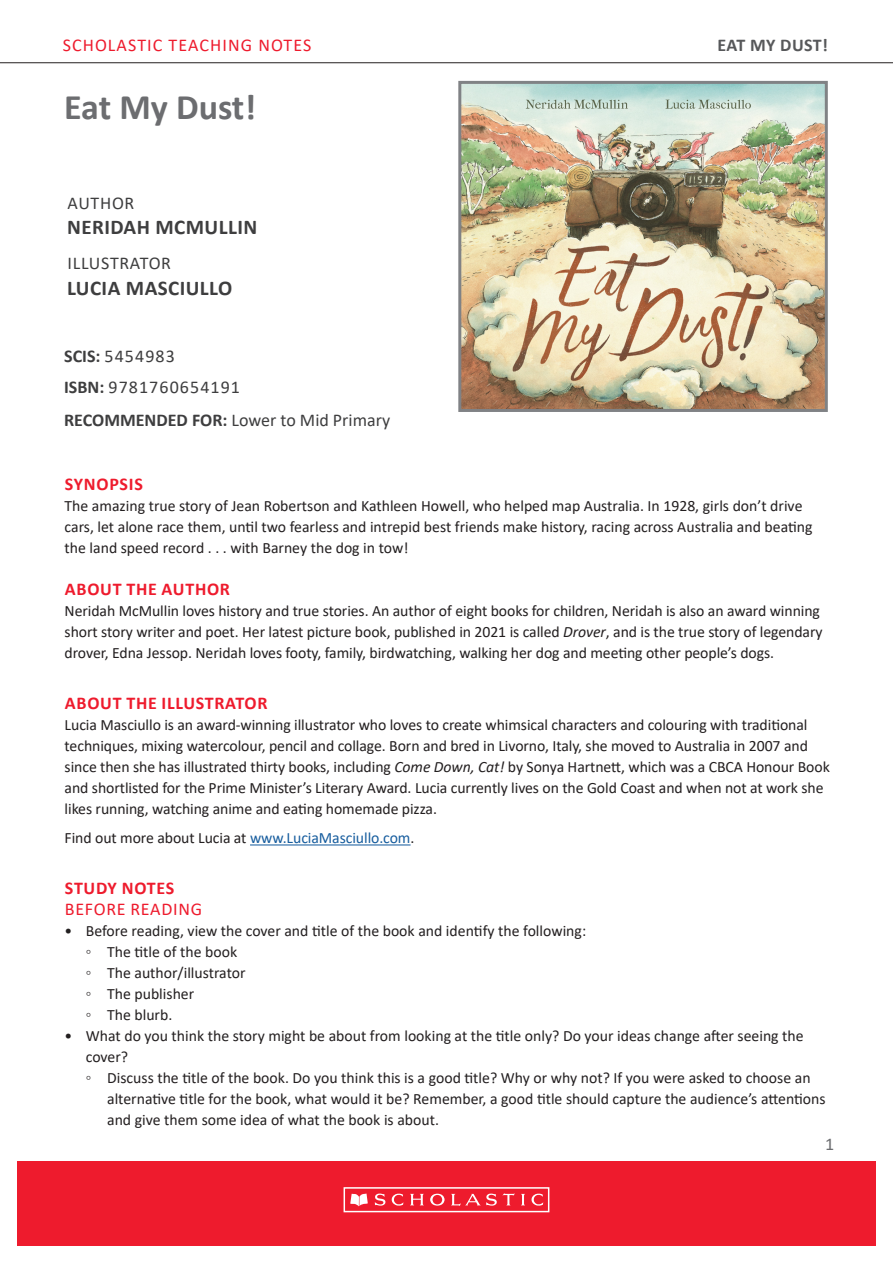
<style>
.page{position:relative;width:893px;height:1263px;background:#fff}
.page>*{position:absolute;margin:0;border:0;box-sizing:border-box;transform-origin:0 0}
.t1{font:700 36px "Calibri";letter-spacing:-.005em;color:#6c6d70}
.t2{font:700 21px "Calibri";letter-spacing:.02em;color:#3e3e3f}
.SUB_HEAD_2{font:18px "Calibri";letter-spacing:.055em;color:#ee1b2d}
.Body_Copy__no_space{font:700 18px "Calibri";letter-spacing:.04em;color:#ee1b2d}
.t3{font:18px "Calibri";color:#3e3e3f}
.t4{font:18px "Calibri";letter-spacing:.06em;color:#3e3e3f}
.SUB_HEAD_1{font:700 18px "Calibri";letter-spacing:.04em;color:#ee1b2d}
.t5{font:18px "Calibri";letter-spacing:.04em;color:#3e3e3f}
.t6{font:700 18px "Calibri";letter-spacing:.015em;color:#57585a}
.t7{font:18px "Calibri";color:#6c6d70}
.Body_Copy__Para_spac{font:15.75px/21px "Calibri";letter-spacing:-.005em;color:#231f20}
.Body_Copy__no_space-2{font:15.75px/21px "Calibri";color:#231f20}
.s1{font-weight:700}
.s2{font-style:italic}
.s3{color:#175d9e}
</style>
<div class="page">
<hr style="left:0;top:62px;width:893px;height:1px;background:#231f20">
<div style="left:17px;top:1161px;width:859px;height:85px;background:#ee1b2d"></div>
<div style="left:344px;top:1187px;width:205px;height:25px;border:2px solid #fff"></div>
<svg style="left:350px;top:1193px;width:18px;height:13px"></svg>
<svg style="left:375px;top:1193px;width:28px;height:13px"></svg>
<svg style="left:410px;top:1194px;width:14px;height:11px"></svg>
<svg style="left:521px;top:1194px;width:4px;height:11px"></svg>
<svg style="left:531px;top:1193px;width:12px;height:13px"></svg>
<svg style="left:430px;top:1194px;width:15px;height:11px"></svg>
<svg style="left:451px;top:1193px;width:64px;height:13px"></svg>
<img style="left:462px;top:85px;width:362px;height:323px">
<div style="left:458px;top:81px;width:370px;height:331px;border:3px solid #808285"></div>
<hr style="left:250px;top:844px;width:161px;height:1px;background:#175d9e">
<p class="SUB_HEAD_2" style="left:63px;top:32px;width:250px">SCHOLASTIC TEACHING NOTES</p>
<p class="t6" style="left:718px;top:32px;width:112px">EAT MY DUST!</p>
<p class="t1" style="left:64px;top:82px;width:193px">Eat My Dust!</p>
<p class="t5" style="left:68px;top:190px;width:68px">AUTHOR</p>
<p class="t2" style="left:67px;top:212px;width:192px">NERIDAH MCMULLIN</p>
<p class="t5" style="left:68px;top:251px;width:105px">ILLUSTRATOR</p>
<p class="t2" style="left:67px;top:273px;width:167px">LUCIA MASCIULLO</p>
<p class="t4" style="left:64px;top:344px;width:112px"><span class="s1">SCIS:</span> 5454983</p>
<p class="t4" style="left:64px;top:374px;width:177px"><span class="s1">ISBN:</span> 9781760654191</p>
<p class="t3" style="left:64px;top:407px;width:328px"><span class="s1">RECOMMENDED FOR:</span> Lower to Mid Primary</p>
<p class="SUB_HEAD_1" style="left:65px;top:471px;width:79px">SYNOPSIS</p>
<p class="Body_Copy__no_space-2" style="left:65px;top:495px;width:749px">The amazing true story of Jean Robertson and Kathleen Howell, who helped map Australia. In 1928, girls don’t drive cars, let alone race them, until two fearless and intrepid best friends make history, racing across Australia and beating the land speed record . . . with Barney the dog in tow!</p>
<p class="Body_Copy__no_space" style="left:65px;top:576px;width:167px">ABOUT THE AUTHOR</p>
<p class="Body_Copy__Para_spac" style="left:65px;top:600px;width:759px">Neridah McMullin loves history and true stories. An author of eight books for children, Neridah is also an award winning short story writer and poet. Her latest picture book, published in 2021 is called <span class="s2">Drover</span>, and is the true story of legendary drover, Edna Jessop. Neridah loves footy, family, birdwatching, walking her dog and meeting other people’s dogs.</p>
<p class="Body_Copy__no_space" style="left:65px;top:690px;width:204px">ABOUT THE ILLUSTRATOR</p>
<p class="Body_Copy__Para_spac" style="left:65px;top:713px;width:767px">Lucia Masciullo is an award-winning illustrator who loves to create whimsical characters and colouring with traditional techniques, mixing watercolour, pencil and collage. Born and bred in Livorno, Italy, she moved to Australia in 2007 and since then she has illustrated thirty books, including <span class="s2">Come Down, Cat!</span> by Sonya Hartnett, which was a CBCA Honour Book and shortlisted for the Prime Minister’s Literary Award. Lucia currently lives on the Gold Coast and when not at work she likes running, watching anime and eating homemade pizza.</p>
<p class="Body_Copy__Para_spac" style="left:65px;top:827px;width:351px">Find out more about Lucia at <span class="s3">www.LuciaMasciullo.com</span>.</p>
<p class="SUB_HEAD_1" style="left:65px;top:875px;width:111px">STUDY NOTES</p>
<p class="SUB_HEAD_2" style="left:65px;top:896px;width:139px">BEFORE READING</p>
<p class="Body_Copy__Para_spac" style="left:65px;top:919px;width:523px">• Before reading, view the cover and title of the book and identify the following:</p>
<p class="Body_Copy__Para_spac" style="left:86px;top:940px;width:153px">◦ The title of the book</p>
<p class="Body_Copy__Para_spac" style="left:86px;top:961px;width:161px">◦ The author/illustrator</p>
<p class="Body_Copy__Para_spac" style="left:86px;top:982px;width:110px">◦ The publisher</p>
<p class="Body_Copy__Para_spac" style="left:86px;top:1003px;width:88px">◦ The blurb.</p>
<p class="Body_Copy__Para_spac" style="left:86px;top:1024px;width:719px;text-indent:-21px">• What do you think the story might be about from looking at the title only? Do your ideas change after seeing the cover?</p>
<p class="Body_Copy__Para_spac" style="left:107px;top:1066px;width:720px;text-indent:-21px">◦ Discuss the title of the book. Do you think this is a good title? Why or why not? If you were asked to choose an alternative title for the book, what would it be? Remember, a good title should capture the audience’s attentions and give them some idea of what the book is about.</p>
<p class="t7" style="left:825px;top:1131px;width:11px">1</p>
</div>
